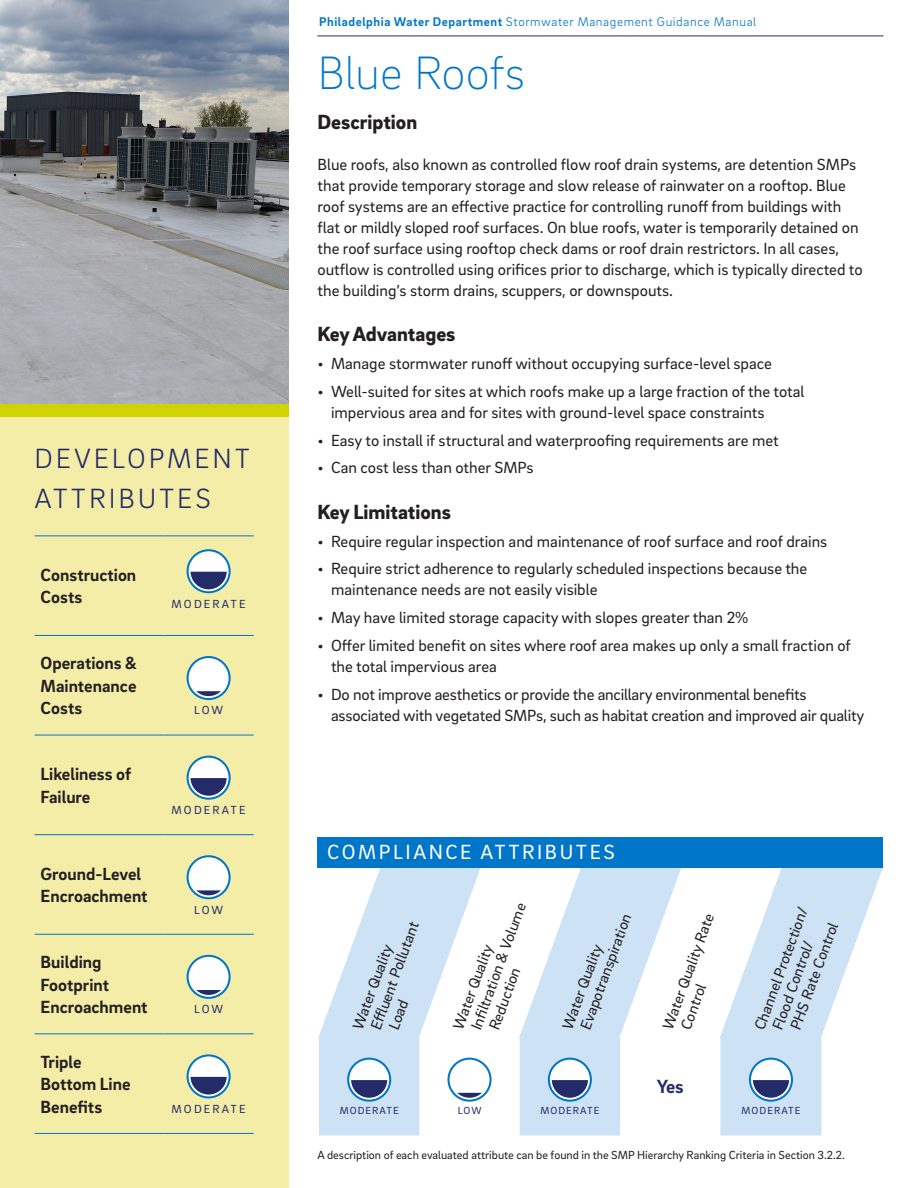
<style>
.page{position:relative;width:918px;height:1188px;background:#fff}
.page>*{position:absolute;margin:0;border:0;box-sizing:border-box;transform-origin:0 0}
.t1{font:200 48px "Brix Sans";color:#0076c8}
.t2{font:300 28.5px/39.6px "Brix Sans";letter-spacing:.1em;color:#242b69}
.Subheading{font:900 21px "Brix Sans";color:#231f20}
.Subheading-2{font:21px "Brix Sans";letter-spacing:.12em;color:#fff}
.t3{font:700 19.5px "Brix Sans";color:#242b69}
.t4{font:700 18px/22.5px "Brix Sans";color:#231f20}
.Subheading-3{font:16.5px/21px "Brix Sans";color:#231f20}
.t5{font:15.6px/17px "Brix Sans";color:#231f20}
.t6{font:300 12.9px "Brix Sans";letter-spacing:.045em;color:#0076c8}
.Body_copy{font:12px "Brix Sans";color:#231f20}
.t7{font:12px "Brix Sans";letter-spacing:.18em;color:#242b69}
.t8{font:10.5px "Brix Sans";letter-spacing:.1em;color:#242b69}
.s1{font-weight:700}
</style>
<div class="page">
<hr style="left:318px;top:36px;width:565px;height:1px;background:#242b69">
<div style="left:0;top:404px;width:288px;height:784px;background:#f4eda8"></div>
<div style="left:0;top:404px;width:288px;height:13px;background:#cfd400"></div>
<hr style="left:35px;top:536px;width:129px;height:1px;background:#0076c8">
<hr style="left:164px;top:536px;width:90px;height:1px;background:#0076c8">
<hr style="left:35px;top:635px;width:129px;height:1px;background:#0076c8">
<hr style="left:164px;top:635px;width:90px;height:1px;background:#0076c8">
<hr style="left:35px;top:735px;width:129px;height:1px;background:#0076c8">
<hr style="left:164px;top:735px;width:90px;height:1px;background:#0076c8">
<hr style="left:35px;top:834px;width:129px;height:1px;background:#0076c8">
<hr style="left:164px;top:834px;width:90px;height:1px;background:#0076c8">
<hr style="left:35px;top:934px;width:129px;height:1px;background:#0076c8">
<hr style="left:164px;top:934px;width:90px;height:1px;background:#0076c8">
<hr style="left:35px;top:1034px;width:129px;height:1px;background:#0076c8">
<hr style="left:164px;top:1034px;width:90px;height:1px;background:#0076c8">
<hr style="left:35px;top:1133px;width:129px;height:1px;background:#0076c8">
<hr style="left:164px;top:1133px;width:90px;height:1px;background:#0076c8">
<svg style="left:188px;top:550px;width:42px;height:42px"></svg>
<div style="left:187px;top:549px;width:44px;height:44px;border:2px solid #0076c8;border-radius:50%"></div>
<svg style="left:191px;top:572px;width:36px;height:17px"></svg>
<div style="left:188px;top:657px;width:42px;height:42px;background:#fff;border-radius:50%"></div>
<div style="left:187px;top:656px;width:44px;height:44px;border:2px solid #0076c8;border-radius:50%"></div>
<svg style="left:196px;top:691px;width:25px;height:5px"></svg>
<div style="left:188px;top:757px;width:42px;height:42px;background:#fff;border-radius:50%"></div>
<div style="left:187px;top:756px;width:44px;height:44px;border:2px solid #0076c8;border-radius:50%"></div>
<svg style="left:191px;top:778px;width:36px;height:18px"></svg>
<div style="left:188px;top:856px;width:42px;height:42px;background:#fff;border-radius:50%"></div>
<div style="left:187px;top:855px;width:44px;height:44px;border:2px solid #0076c8;border-radius:50%"></div>
<svg style="left:196px;top:890px;width:25px;height:5px"></svg>
<div style="left:188px;top:956px;width:42px;height:42px;background:#fff;border-radius:50%"></div>
<div style="left:187px;top:955px;width:44px;height:44px;border:2px solid #0076c8;border-radius:50%"></div>
<svg style="left:196px;top:990px;width:25px;height:5px"></svg>
<svg style="left:188px;top:1055px;width:42px;height:42px"></svg>
<div style="left:187px;top:1054px;width:44px;height:44px;border:2px solid #0076c8;border-radius:50%"></div>
<svg style="left:191px;top:1077px;width:36px;height:18px"></svg>
<svg style="left:318px;top:868px;width:565px;height:170px;fill:#cde2f5"></svg>
<svg style="left:319px;top:1037px;width:503px;height:99px;fill:#cde2f5"></svg>
<div style="left:348px;top:1059px;width:42px;height:42px;background:#fff;border-radius:50%"></div>
<div style="left:347px;top:1058px;width:44px;height:44px;border:2px solid #0076c8;border-radius:50%"></div>
<svg style="left:351px;top:1080px;width:36px;height:18px"></svg>
<div style="left:449px;top:1059px;width:42px;height:42px;background:#fff;border-radius:50%"></div>
<div style="left:448px;top:1058px;width:44px;height:44px;border:2px solid #0076c8;border-radius:50%"></div>
<svg style="left:457px;top:1093px;width:25px;height:5px"></svg>
<div style="left:549px;top:1059px;width:42px;height:42px;background:#fff;border-radius:50%"></div>
<div style="left:548px;top:1058px;width:44px;height:44px;border:2px solid #0076c8;border-radius:50%"></div>
<svg style="left:552px;top:1080px;width:36px;height:18px"></svg>
<div style="left:750px;top:1059px;width:42px;height:42px;background:#fff;border-radius:50%"></div>
<div style="left:749px;top:1058px;width:44px;height:44px;border:2px solid #0076c8;border-radius:50%"></div>
<svg style="left:753px;top:1080px;width:36px;height:18px"></svg>
<div style="left:318px;top:838px;width:565px;height:30px;background:#0076c8"></div>
<img style="left:0;top:0;width:288px;height:404px">
<p class="t2" style="left:35px;top:438px;width:217px">DEVELOPMENT<br>ATTRIBUTES</p>
<p class="t4" style="left:41px;top:563px;width:97px">Construction<br>Costs</p>
<p class="t4" style="left:41px;top:651px;width:98px;text-align:justify">Operations &amp; Maintenance Costs</p>
<p class="t4" style="left:41px;top:762px;width:92px">Likeliness of<br>Failure</p>
<p class="t4" style="left:41px;top:862px;width:109px">Ground-Level<br>Encroachment</p>
<p class="t4" style="left:41px;top:950px;width:109px">Building<br>Footprint<br>Encroachment</p>
<p class="t4" style="left:41px;top:1049px;width:91px">Triple<br>Bottom Line<br>Benefits</p>
<p class="t7" style="left:172px;top:596px;width:76px">MODERATE</p>
<p class="t7" style="left:194px;top:703px;width:31px">LOW</p>
<p class="t7" style="left:172px;top:802px;width:76px">MODERATE</p>
<p class="t7" style="left:194px;top:902px;width:31px">LOW</p>
<p class="t7" style="left:194px;top:1002px;width:31px">LOW</p>
<p class="t7" style="left:172px;top:1101px;width:76px">MODERATE</p>
<p class="t6" style="left:319px;top:13px;width:439px"><span class="s1">Philadelphia Water Department</span> Stormwater Management Guidance Manual</p>
<p class="t1" style="left:318px;top:42px;width:209px">Blue Roofs</p>
<p class="Subheading" style="left:318px;top:108px;width:101px">Description</p>
<p class="Subheading-3" style="left:318px;top:153px;width:547px">Blue roofs, also known as controlled flow roof drain systems, are detention SMPs that provide temporary storage and slow release of rainwater on a rooftop. Blue roof systems are an effective practice for controlling runoff from buildings with flat or mildly sloped roof surfaces. On blue roofs, water is temporarily detained on the roof surface using rooftop check dams or roof drain restrictors. In all cases, outflow is controlled using orifices prior to discharge, which is typically directed to the building’s storm drains, scuppers, or downspouts.</p>
<p class="Subheading" style="left:318px;top:320px;width:139px">Key Advantages</p>
<p class="Subheading-3" style="left:318px;top:352px;width:456px">• Manage stormwater runoff without occupying surface-level space</p>
<p class="Subheading-3" style="left:331px;top:380px;width:475px;text-indent:-14px">• Well-suited for sites at which roofs make up a large fraction of the total impervious area and for sites with ground-level space constraints</p>
<p class="Subheading-3" style="left:318px;top:429px;width:463px">• Easy to install if structural and waterproofing requirements are met</p>
<p class="Subheading-3" style="left:318px;top:457px;width:218px">• Can cost less than other SMPs</p>
<p class="Subheading" style="left:318px;top:498px;width:135px">Key Limitations</p>
<p class="Subheading-3" style="left:318px;top:530px;width:511px">• Require regular inspection and maintenance of roof surface and roof drains</p>
<p class="Subheading-3" style="left:331px;top:558px;width:478px;text-indent:-14px">• Require strict adherence to regularly scheduled inspections because the maintenance needs are not easily visible</p>
<p class="Subheading-3" style="left:318px;top:606px;width:433px">• May have limited storage capacity with slopes greater than 2%</p>
<p class="Subheading-3" style="left:331px;top:634px;width:522px;text-indent:-14px">• Offer limited benefit on sites where roof area makes up only a small fraction of the total impervious area</p>
<p class="Subheading-3" style="left:331px;top:683px;width:535px;text-indent:-14px">• Do not improve aesthetics or provide the ancillary environmental benefits associated with vegetated SMPs, such as habitat creation and improved air quality</p>
<p class="Subheading-2" style="left:327px;top:839px;width:289px">COMPLIANCE ATTRIBUTES</p>
<p class="t5" style="left:351px;top:1021px;width:116px;text-indent:-6px;rotate:-70deg">Water Quality<br>Eff luent Pollutant</p>
<p class="t5" style="left:385px;top:1026px;width:33px;rotate:-70deg">Load</p>
<p class="t5" style="left:469px;top:1021px;width:129px;text-indent:-6px;rotate:-70deg">Infi ltration &amp; Volume<br>Reduction</p>
<p class="t5" style="left:560px;top:1021px;width:124px;text-indent:-6px;rotate:-70deg">Water Quality<br>Evapotranspiration</p>
<p class="t5" style="left:661px;top:1021px;width:119px;text-indent:-6px;rotate:-70deg">Water Quality Rate<br>Control</p>
<p class="t5" style="left:750px;top:1026px;width:130px;rotate:-70deg">Channel Protection/</p>
<p class="t5" style="left:786px;top:1026px;width:115px;rotate:-70deg">PHS Rate Control</p>
<p class="t5" style="left:768px;top:1026px;width:95px;rotate:-70deg">Flood Control/</p>
<p class="t5" style="left:449px;top:1026px;width:92px;rotate:-70deg">Water Quality</p>
<p class="t3" style="left:657px;top:1074px;width:29px">Yes</p>
<p class="t8" style="left:340px;top:1104px;width:61px">MODERATE</p>
<p class="t8" style="left:458px;top:1104px;width:25px">LOW</p>
<p class="t8" style="left:540px;top:1104px;width:61px">MODERATE</p>
<p class="t8" style="left:741px;top:1104px;width:61px">MODERATE</p>
<p class="Body_copy" style="left:318px;top:1147px;width:529px">A description of each evaluated attribute can be found in the SMP Hierarchy Ranking Criteria in Section 3.2.2.</p>
</div>
